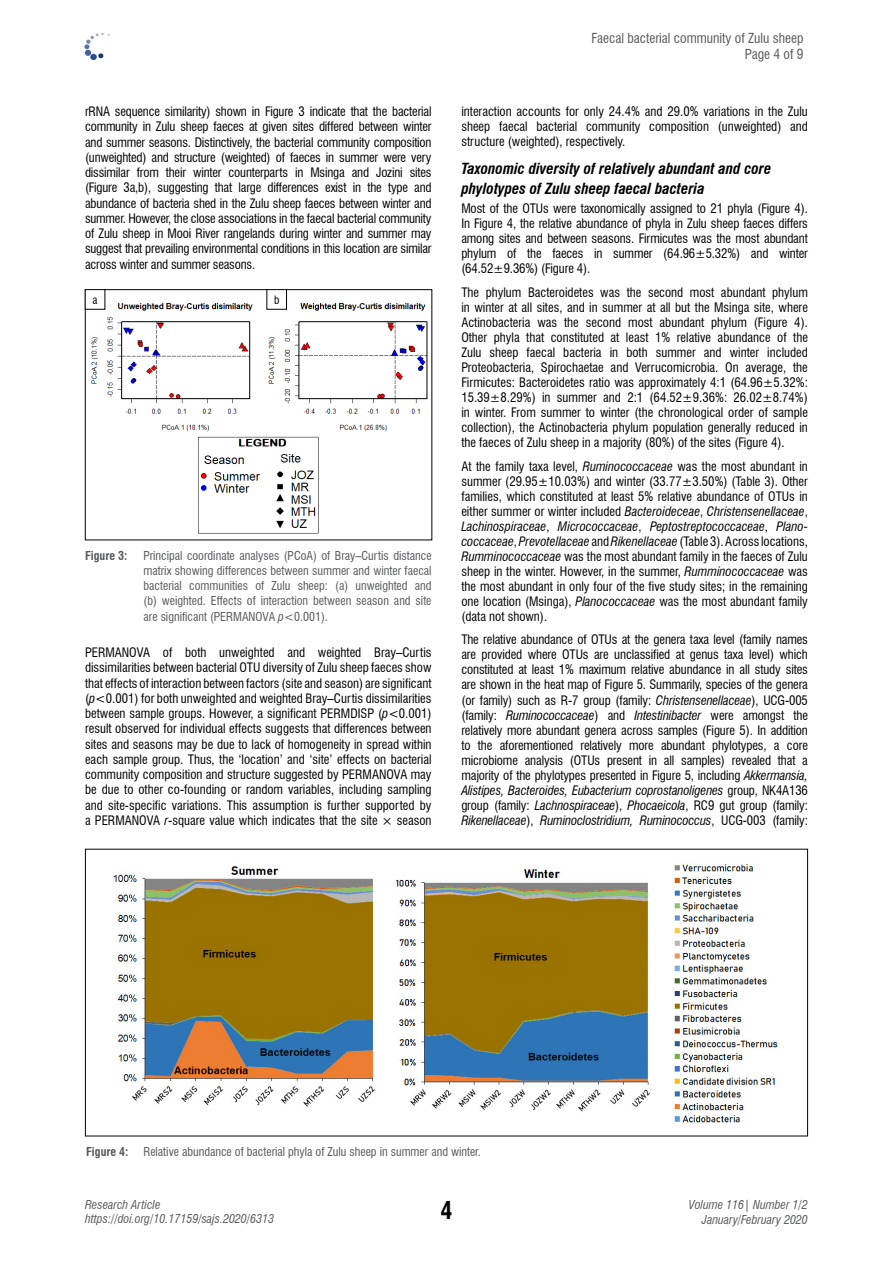
<style>
.page{position:relative;width:893px;height:1263px;background:#fff}
.page>*{position:absolute;margin:0;border:0;box-sizing:border-box;transform-origin:0 0}
.t1{font:700 condensed 24px "Swiss 721 BT";color:#000}
.t2{font:italic 700 condensed 15px/19.5px "Swiss 721 BT";color:#000}
.t3{font:condensed 13.5px/16.2px "Swiss 721 BT";color:#58595b;text-align:right}
.t4{font:condensed 12.75px/15px "Swiss 721 BT";color:#000;text-align:justify}
.t5{font:condensed 12px/15.3px "Swiss 721 BT";color:#58595b;text-align:justify}
.t6{font:italic condensed 12px/14.4px "Swiss 721 BT";color:#58595b}
.t7{font:700 condensed 12px "Swiss 721 BT";color:#58595b}
.t8{font:condensed 11.25px "Swiss 721 BT";color:#000}
.s1{font-style:italic}
</style>
<div class="page">
<img style="left:84px;top:32px;width:26px;height:29px">
<img style="left:90px;top:291px;width:338px;height:243px">
<div style="left:85px;top:289px;width:347px;height:251px;border:1px solid #000"></div>
<div style="left:85px;top:290px;width:20px;height:19px;background:#fff"></div>
<div style="left:85px;top:289px;width:20px;height:20px;border:1px solid #000"></div>
<div style="left:267px;top:290px;width:20px;height:19px;background:#fff"></div>
<div style="left:267px;top:289px;width:20px;height:20px;border:1px solid #000"></div>
<img style="left:113px;top:864px;width:665px;height:259px">
<p class="t4" style="left:85px;top:104px;width:348px">rRNA sequence similarity) shown in Figure 3 indicate that the bacterial community in Zulu sheep faeces at given sites differed between winter and summer seasons. Distinctively, the bacterial community composition (unweighted) and structure (weighted) of faeces in summer were very dissimilar from their winter counterparts in Msinga and Jozini sites (Figure 3a,b), suggesting that large differences exist in the type and abundance of bacteria shed in the Zulu sheep faeces between winter and summer. However, the close associations in the faecal bacterial community of Zulu sheep in Mooi River rangelands during winter and summer may suggest that prevailing environmental conditions in this location are similar across winter and summer seasons.</p>
<p class="t8" style="left:93px;top:293px;width:7px">a</p>
<p class="t8" style="left:274px;top:293px;width:7px">b</p>
<p class="t7" style="left:85px;top:548px;width:44px">Figure 3:</p>
<p class="t5" style="left:144px;top:548px;width:290px">Principal coordinate analyses (PCoA) of Bray–Curtis distance matrix showing differences between summer and winter faecal bacterial communities of Zulu sheep: (a) unweighted and (b) weighted. Effects of interaction between season and site are significant (PERMANOVA <span class="s1">p</span>&lt;0.001).</p>
<p class="t4" style="left:85px;top:645px;width:348px">PERMANOVA of both unweighted and weighted Bray–Curtis dissimilarities between bacterial OTU diversity of Zulu sheep faeces show that effects of interaction between factors (site and season) are significant (<span class="s1">p</span>&lt;0.001) for both unweighted and weighted Bray–Curtis dissimilarities between sample groups. However, a significant PERMDISP (<span class="s1">p</span>&lt;0.001) result observed for individual effects suggests that differences between sites and seasons may be due to lack of homogeneity in spread within each sample group. Thus, the ‘location’ and ‘site’ effects on bacterial community composition and structure suggested by PERMANOVA may be due to other co-founding or random variables, including sampling and site-specific variations. This assumption is further supported by a PERMANOVA <span class="s1">r</span>-square value which indicates that the site × season</p>
<p class="t3" style="left:592px;top:30px;width:213px">Faecal bacterial community of Zulu sheep<br>Page 4 of 9</p>
<p class="t4" style="left:461px;top:104px;width:348px">interaction accounts for only 24.4% and 29.0% variations in the Zulu sheep faecal bacterial community composition (unweighted) and structure (weighted), respectively.</p>
<p class="t2" style="left:461px;top:159px;width:311px">Taxonomic diversity of relatively abundant and core phylotypes of Zulu sheep faecal bacteria</p>
<p class="t4" style="left:461px;top:201px;width:348px">Most of the OTUs were taxonomically assigned to 21 phyla (Figure 4).<br>In Figure 4, the relative abundance of phyla in Zulu sheep faeces differs among sites and between seasons. Firmicutes was the most abundant phylum of the faeces in summer (64.96±5.32%) and winter (64.52±9.36%) (Figure 4).</p>
<p class="t4" style="left:461px;top:284px;width:348px">The phylum Bacteroidetes was the second most abundant phylum in winter at all sites, and in summer at all but the Msinga site, where Actinobacteria was the second most abundant phylum (Figure 4).<br>Other phyla that constituted at least 1% relative abundance of the Zulu sheep faecal bacteria in both summer and winter included Proteobacteria, Spirochaetae and Verrucomicrobia. On average, the Firmicutes: Bacteroidetes ratio was approximately 4:1 (64.96±5.32%:<br>15.39±8.29%) in summer and 2:1 (64.52±9.36%: 26.02±8.74%) in winter. From summer to winter (the chronological order of sample collection), the Actinobacteria phylum population generally reduced in the faeces of Zulu sheep in a majority (80%) of the sites (Figure 4).</p>
<p class="t4" style="left:461px;top:458px;width:348px">At the family taxa level, <span class="s1">Ruminococcaceae</span> was the most abundant in summer (29.95±10.03%) and winter (33.77±3.50%) (Table 3). Other families, which constituted at least 5% relative abundance of OTUs in either summer or winter included <span class="s1">Bacteroideceae</span>, <span class="s1">Christensenellaceae</span>, <span class="s1">Lachinospiraceae</span>, <span class="s1">Micrococcaceae</span>, <span class="s1">Peptostreptococcaceae</span>, <span class="s1">Plano&shy;coccaceae</span>, <span class="s1">Prevotellaceae</span> and <span class="s1">Rikenellaceae</span> (Table 3). Across locations, <span class="s1">Rumminococcaceae</span> was the most abundant family in the faeces of Zulu sheep in the winter. However, in the summer, <span class="s1">Rumminococcaceae</span> was the most abundant in only four of the five study sites; in the remaining one location (Msinga), <span class="s1">Planococcaceae</span> was the most abundant family (data not shown).</p>
<p class="t4" style="left:461px;top:632px;width:348px">The relative abundance of OTUs at the genera taxa level (family names are provided where OTUs are unclassified at genus taxa level) which constituted at least 1% maximum relative abundance in all study sites are shown in the heat map of Figure 5. Summarily, species of the genera (or family) such as R-7 group (family: <span class="s1">Christensenellaceae</span>), UCG-005 (family: <span class="s1">Ruminococcaceae</span>) and <span class="s1">Intestinibacter</span> were amongst the relatively more abundant genera across samples (Figure 5). In addition to the aforementioned relatively more abundant phylotypes, a core microbiome analysis (OTUs present in all samples) revealed that a majority of the phylotypes presented in Figure 5, including <span class="s1">Akkermansia, Alistipes, Bacteroides, Eubacterium coprostanoligenes</span> group, NK4A136 group (family: <span class="s1">Lachnospiraceae</span>), <span class="s1">Phocaeicola</span>, RC9 gut group (family:<br><span class="s1">Rikenellaceae</span>), <span class="s1">Ruminoclostridium, Ruminococcus</span>, UCG-003 (family:</p>
<p class="t7" style="left:86px;top:1144px;width:44px">Figure 4:</p>
<p class="t5" style="left:144px;top:1143px;width:339px">Relative abundance of bacterial phyla of Zulu sheep in summer and winter.</p>
<p class="t6" style="left:85px;top:1197px;width:191px">Research Article https://doi.org/10.17159/sajs.2020/6313</p>
<p class="t6" style="left:689px;top:1198px;width:121px;text-align:right">Volume 116| Number 1/2<br>January/February 2020</p>
<h1 class="t1" style="left:440px;top:1195px;width:13px">4</h1>
</div>
